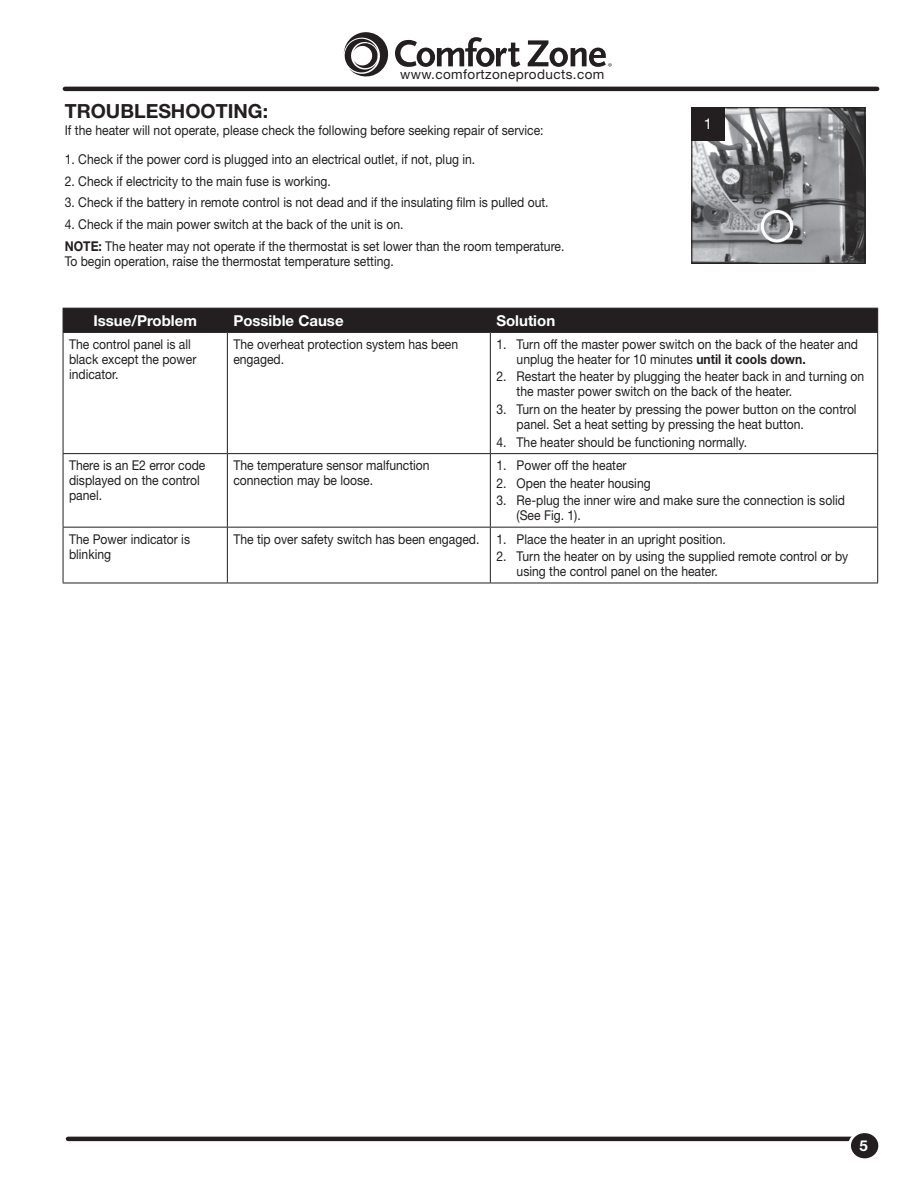
<style>
.page{position:relative;width:918px;height:1188px;background:#fff}
.page>*{position:absolute;margin:0;border:0;box-sizing:border-box;transform-origin:0 0}
.t1{font:700 21.75px "Helvetica Neue LT Std";color:#fff}
.t2{font:700 19.5px "Helvetica Neue LT Std";color:#231f20}
.t3{font:700 15px "Helvetica Neue LT Std";color:#fff}
.t4{font:14.85px "Helvetica Neue LT Std";color:#fff}
.t5{font:13.5px/15px "Helvetica Neue LT Std";color:#231f20;scale:.9 1}
.t6{font:13.5px "Helvetica Neue LT Std";letter-spacing:.03em;color:#231f20}
.s1{font-weight:700}
.s2{font-size:15px}
</style>
<div class="page">
<hr style="left:68px;top:1137px;width:785px;height:4px;background:#231f20">
<hr style="left:65px;top:87px;width:812px;height:4px;background:#231f20">
<svg style="left:848px;top:1130px;width:33px;height:31px"></svg>
<div style="left:851px;top:1133px;width:27px;height:25px;background:#231f20;border-radius:50%"></div>
<svg style="left:343px;top:32px;width:177px;height:45px"></svg>
<svg style="left:528px;top:40px;width:84px;height:27px"></svg>
<div style="left:63px;top:308px;width:815px;height:24px;background:#231f20"></div>
<hr style="left:63px;top:332px;width:164px;height:1px;background:#231f20">
<hr style="left:63px;top:333px;width:1px;height:120px;background:#231f20">
<hr style="left:227px;top:332px;width:263px;height:1px;background:#231f20">
<hr style="left:227px;top:333px;width:1px;height:120px;background:#231f20">
<hr style="left:490px;top:332px;width:388px;height:1px;background:#231f20">
<hr style="left:490px;top:333px;width:1px;height:120px;background:#231f20">
<hr style="left:877px;top:333px;width:1px;height:120px;background:#231f20">
<hr style="left:63px;top:453px;width:164px;height:1px;background:#231f20">
<hr style="left:63px;top:454px;width:1px;height:73px;background:#231f20">
<hr style="left:227px;top:453px;width:263px;height:1px;background:#231f20">
<hr style="left:227px;top:454px;width:1px;height:73px;background:#231f20">
<hr style="left:490px;top:453px;width:388px;height:1px;background:#231f20">
<hr style="left:490px;top:454px;width:1px;height:73px;background:#231f20">
<hr style="left:877px;top:454px;width:1px;height:73px;background:#231f20">
<hr style="left:63px;top:527px;width:164px;height:1px;background:#231f20">
<hr style="left:63px;top:528px;width:1px;height:55px;background:#231f20">
<hr style="left:227px;top:527px;width:263px;height:1px;background:#231f20">
<hr style="left:227px;top:528px;width:1px;height:55px;background:#231f20">
<hr style="left:490px;top:527px;width:388px;height:1px;background:#231f20">
<hr style="left:490px;top:528px;width:1px;height:55px;background:#231f20">
<hr style="left:877px;top:528px;width:1px;height:55px;background:#231f20">
<hr style="left:63px;top:583px;width:164px;height:1px;background:#231f20">
<hr style="left:227px;top:583px;width:263px;height:1px;background:#231f20">
<hr style="left:490px;top:583px;width:388px;height:1px;background:#231f20">
<img style="left:693px;top:109px;width:170px;height:153px">
<div style="left:691px;top:107px;width:174px;height:157px;border:1px solid #231f20"></div>
<div style="left:691px;top:107px;width:34px;height:33px;background:#231f20"></div>
<p class="t6" style="left:400px;top:66px;width:206px">www.comfortzoneproducts.com</p>
<h2 class="t2" style="left:65px;top:99px;width:205px">TROUBLESHOOTING:</h2>
<p class="t5" style="left:65px;top:123px;width:534px">If the heater will not operate, please check the following before seeking repair of service:</p>
<p class="t5" style="left:65px;top:151px;width:458px">1. Check if the power cord is plugged into an electrical outlet, if not, plug in.</p>
<p class="t5" style="left:65px;top:173px;width:297px">2. Check if electricity to the main fuse is working.</p>
<p class="t5" style="left:65px;top:195px;width:539px">3. Check if the battery in remote control is not dead and if the insulating film is pulled out.</p>
<p class="t5" style="left:65px;top:213px;width:557px;line-height:21.8px">4. Check if the main power switch at the back of the unit is on.<br><span class="s1">NOTE:</span> The heater may not operate if the thermostat is set lower than the room temperature.</p>
<p class="t5" style="left:65px;top:253px;width:367px">To begin operation, raise the thermostat temperature setting.</p>
<p class="t4" style="left:704px;top:115px;width:10px">1</p>
<p class="t3" style="left:93px;top:311px;width:105px">Issue/Problem</p>
<p class="t3" style="left:233px;top:311px;width:112px">Possible Cause</p>
<p class="t3" style="left:496px;top:311px;width:60px">Solution</p>
<p class="t5" style="left:69px;top:336px;width:143px">The control panel is all black except the power indicator.</p>
<p class="t5" style="left:233px;top:336px;width:251px">The overheat protection system has been engaged.</p>
<p class="t5" style="left:517px;top:336px;width:381px;text-indent:-20px">1. Turn off the master power switch on the back of the heater and unplug the heater for 10 minutes <span class="s1">until it cools down.</span></p>
<p class="t5" style="left:517px;top:369px;width:388px;text-indent:-20px">2. Restart the heater by plugging the heater back in and turning on the master power switch on the back of the heater.</p>
<p class="t5" style="left:517px;top:402px;width:379px;text-indent:-20px">3. Turn on the heater by pressing the power button on the control panel. Set a heat setting by pressing the heat button.</p>
<p class="t5" style="left:496px;top:434px;width:280px">4. The heater should be functioning normally.</p>
<p class="t5" style="left:69px;top:458px;width:153px">There is an E2 error code displayed on the control panel.</p>
<p class="t5" style="left:233px;top:458px;width:220px">The temperature sensor malfunction connection may be loose.</p>
<p class="t5" style="left:496px;top:458px;width:146px">1. Power off the heater</p>
<p class="t5" style="left:496px;top:475px;width:173px">2. Open the heater housing</p>
<p class="t5" style="left:517px;top:493px;width:366px;text-indent:-20px">3. Re-plug the inner wire and make sure the connection is solid (See Fig. 1).</p>
<p class="t5" style="left:69px;top:531px;width:136px">The Power indicator is blinking</p>
<p class="t5" style="left:233px;top:531px;width:549px">The tip over safety switch has been engaged. 1. Place the heater in an upright position.</p>
<p class="t5" style="left:517px;top:549px;width:370px;text-indent:-20px">2. Turn the heater on by using the supplied remote control or by using the control panel on the heater.</p>
<h1 class="t1" style="left:858px;top:1132px;width:14px">5<span class="s2">5</span></h1>
</div>
